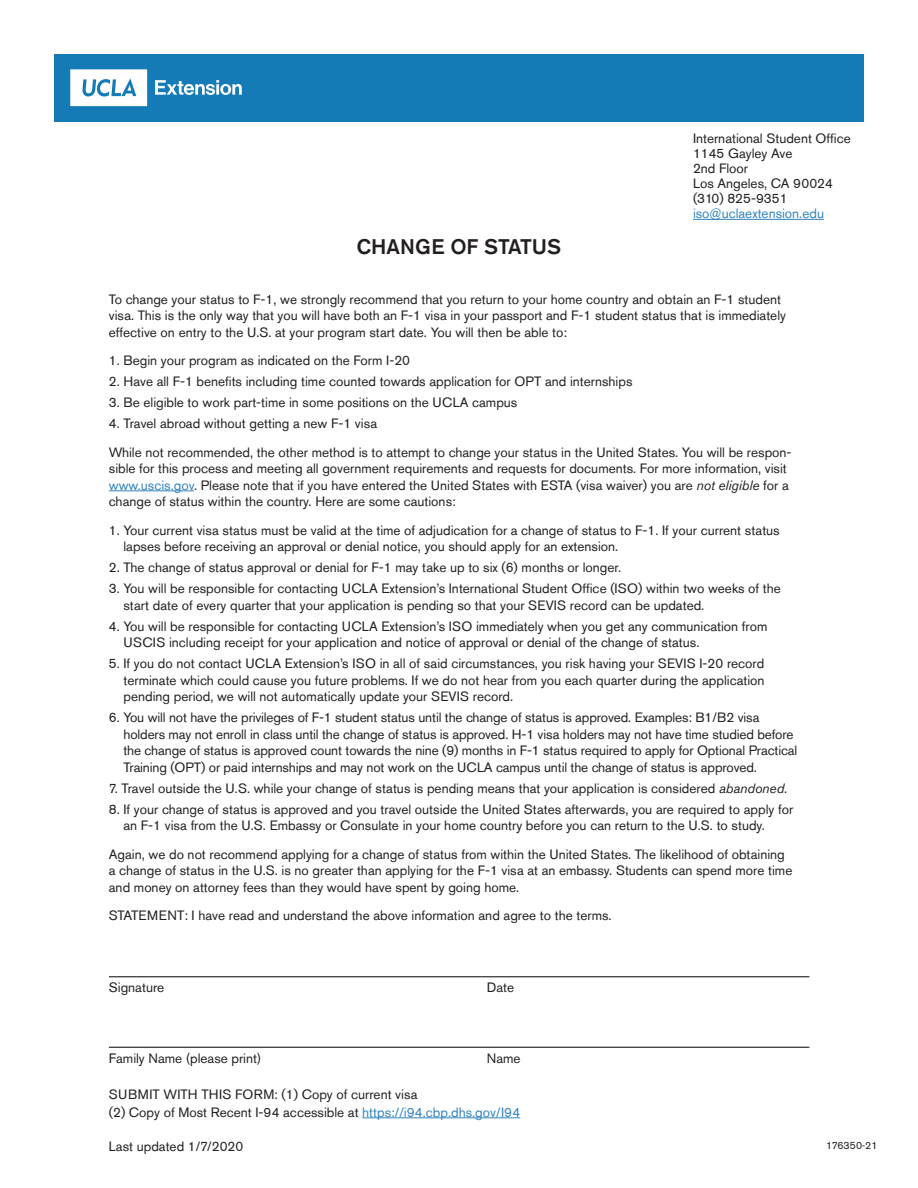
<style>
.page{position:relative;width:918px;height:1188px;background:#fff}
.page>*{position:absolute;margin:0;border:0;box-sizing:border-box;transform-origin:0 0}
.heading{font:500 21px "Akzidenz Grotesk BE";color:#231f20}
.t1{font:13.5px/16.5px "Akzidenz Grotesk Std";color:#231f20}
.text_rules{font:13.5px "Akzidenz Grotesk BE";color:#231f20}
.t2{font:13.5px "Akzidenz Grotesk Std";color:#3183bf}
.t3{font:10.5px "Akzidenz Grotesk BE";color:#231f20}
.s1{color:#3183bf}
.s2{font-style:italic}
</style>
<div class="page">
<div style="left:54px;top:54px;width:810px;height:68px;background:#157bb7"></div>
<svg style="left:155px;top:80px;width:87px;height:15px"></svg>
<svg style="left:70px;top:69px;width:77px;height:37px;background:#dbeaf4"></svg>
<hr style="left:109px;top:491px;width:85px;height:1px;background:#3183bf">
<hr style="left:109px;top:976px;width:700px;height:1px;background:#231f20">
<hr style="left:109px;top:1047px;width:700px;height:1px;background:#231f20">
<hr style="left:362px;top:1117px;width:158px;height:1px;background:#3183bf">
<hr style="left:693px;top:219px;width:131px;height:1px;background:#3183bf">
<p class="t1" style="left:693px;top:130px;width:159px">International Student Office</p>
<p class="t1" style="left:693px;top:145px;width:101px">1145 Gayley Ave</p>
<p class="t1" style="left:693px;top:160px;width:57px">2nd Floor</p>
<p class="t1" style="left:693px;top:175px;width:141px">Los Angeles, CA 90024</p>
<p class="t1" style="left:693px;top:190px;width:96px">(310) 825-9351</p>
<p class="t2" style="left:693px;top:206px;width:133px">iso@uclaextension.edu</p>
<p class="heading" style="left:357px;top:234px;width:206px">CHANGE OF STATUS</p>
<p class="t1" style="left:109px;top:291px;width:679px">To change your status to F-1, we strongly recommend that you return to your home country and obtain an F-1 student visa. This is the only way that you will have both an F-1 visa in your passport and F-1 student status that is immediately effective on entry to the U.S. at your program start date. You will then be able to:</p>
<p class="t1" style="left:109px;top:352px;width:303px">1. Begin your program as indicated on the Form I-20</p>
<p class="t1" style="left:109px;top:373px;width:525px">2. Have all F-1 benefits including time counted towards application for OPT and internships</p>
<p class="t1" style="left:109px;top:394px;width:410px">3. Be eligible to work part-time in some positions on the UCLA campus</p>
<p class="t1" style="left:109px;top:415px;width:270px">4. Travel abroad without getting a new F-1 visa</p>
<p class="t1" style="left:109px;top:444px;width:684px">While not recommended, the other method is to attempt to change your status in the United States. You will be respon&shy;sible for this process and meeting all government requirements and requests for documents. For more information, visit <span class="s1">www.uscis.gov</span>. Please note that if you have entered the United States with ESTA (visa waiver) you are <span class="s2">not eligible</span> for a change of status within the country. Here are some cautions:</p>
<p class="t1" style="left:124px;top:522px;width:658px;text-indent:-15px">1. Your current visa status must be valid at the time of adjudication for a change of status to F-1. If your current status lapses before receiving an approval or denial notice, you should apply for an extension.</p>
<p class="t1" style="left:109px;top:559px;width:514px">2. The change of status approval or denial for F-1 may take up to six (6) months or longer.</p>
<p class="t1" style="left:124px;top:580px;width:659px;text-indent:-15px">3. You will be responsible for contacting UCLA Extension’s International Student Office (ISO) within two weeks of the start date of every quarter that your application is pending so that your SEVIS record can be updated.</p>
<p class="t1" style="left:124px;top:618px;width:646px;text-indent:-15px">4. You will be responsible for contacting UCLA Extension’s ISO immediately when you get any communication from<br>USCIS including receipt for your application and notice of approval or denial of the change of status.</p>
<p class="t1" style="left:124px;top:655px;width:643px;text-align:justify;text-indent:-15px">5. If you do not contact UCLA Extension’s ISO in all of said circumstances, you risk having your SEVIS I-20 record terminate which could cause you future problems. If we do not hear from you each quarter during the application pending period, we will not automatically update your SEVIS record.</p>
<p class="t1" style="left:124px;top:709px;width:675px;text-indent:-15px">6. You will not have the privileges of F-1 student status until the change of status is approved. Examples: B1/B2 visa holders may not enroll in class until the change of status is approved. H-1 visa holders may not have time studied before the change of status is approved count towards the nine (9) months in F-1 status required to apply for Optional Practical Training (OPT) or paid internships and may not work on the UCLA campus until the change of status is approved.</p>
<p class="t1" style="left:109px;top:780px;width:680px">7. Travel outside the U.S. while your change of status is pending means that your application is considered <span class="s2">abandoned</span>.</p>
<p class="t1" style="left:124px;top:801px;width:671px;text-indent:-15px">8. If your change of status is approved and you travel outside the United States afterwards, you are required to apply for an F-1 visa from the U.S. Embassy or Consulate in your home country before you can return to the U.S. to study.</p>
<p class="t1" style="left:109px;top:846px;width:685px">Again, we do not recommend applying for a change of status from within the United States. The likelihood of obtaining a change of status in the U.S. is no greater than applying for the F-1 visa at an embassy. Students can spend more time and money on attorney fees than they would have spent by going home.</p>
<p class="t1" style="left:109px;top:907px;width:504px">STATEMENT: I have read and understand the above information and agree to the terms.</p>
<p class="text_rules" style="left:109px;top:980px;width:57px">Signature</p>
<p class="text_rules" style="left:487px;top:980px;width:29px">Date</p>
<p class="text_rules" style="left:109px;top:1050px;width:154px">Family Name (please print)</p>
<p class="text_rules" style="left:487px;top:1050px;width:35px">Name</p>
<p class="t1" style="left:109px;top:1085px;width:413px;line-height:18px">SUBMIT WITH THIS FORM: (1) Copy of current visa<br>(2) Copy of Most Recent I-94 accessible at <span class="s1">https://i94.cbp.dhs.gov/I94</span></p>
<p class="t1" style="left:109px;top:1138px;width:136px">Last updated 1/7/2020</p>
<p class="t3" style="left:826px;top:1139px;width:53px">176350-21</p>
</div>
